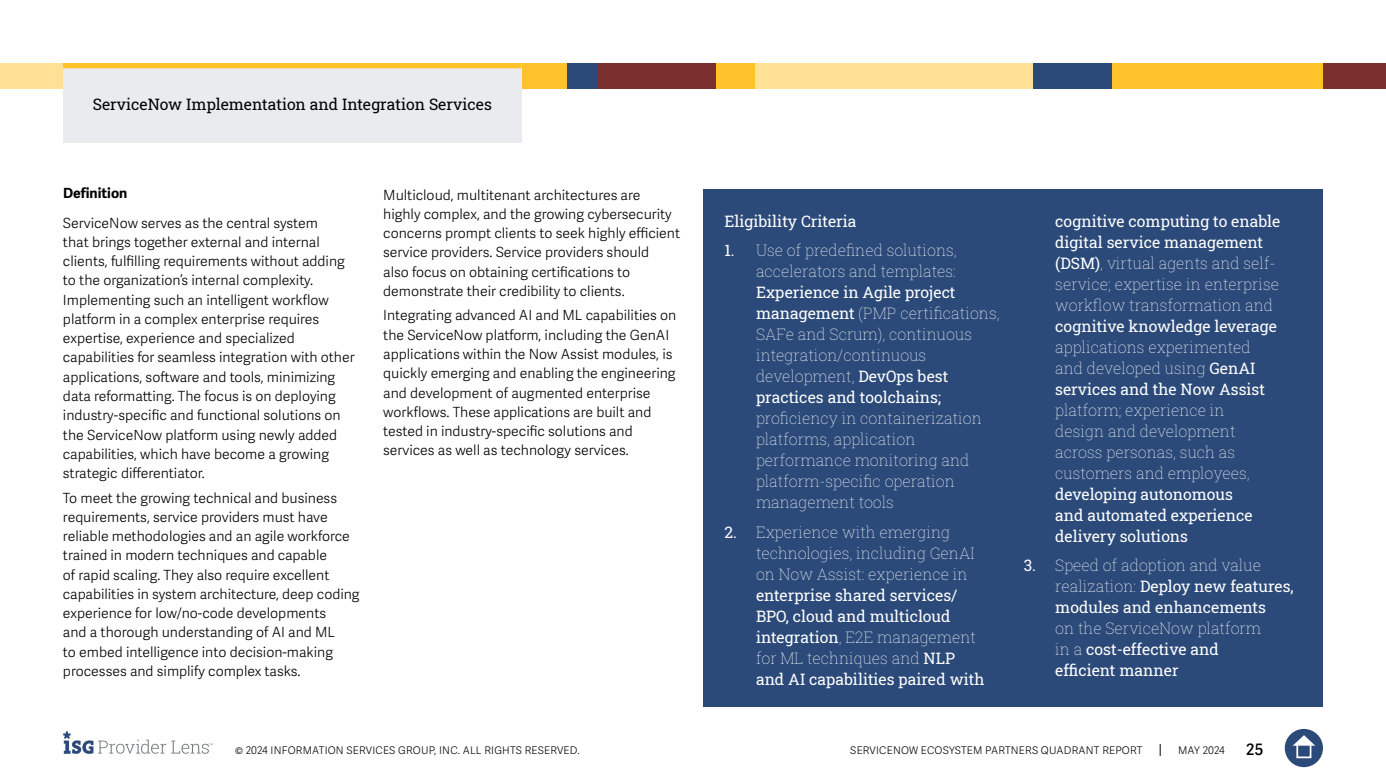
<style>
.page{position:relative;width:1386px;height:780px;background:#fff}
.page>*{position:absolute;margin:0;border:0;box-sizing:border-box;transform-origin:0 0}
.t1{font:15.75px/21px "Roboto Slab ISG P Thin";color:#fff}
.t2{font:15.75px/21px "Roboto Slab ISG P Regular";color:#fff}
.t3{font:15.75px "Roboto Slab ISG P Regular";color:#000}
.t4{font:600 15.75px "Adelle Sans";color:#000}
.t5{font:300 14px/19.2px "Adelle Sans";color:#000101}
.t6{font:700 14px "Adelle Sans";color:#000}
.t7{font:300 10.5px "Adelle Sans";letter-spacing:.02em;color:#000}
.s1{font-family:"Roboto Slab ISG P Regular"}
.s2{font-family:"Roboto Slab ISG P Thin"}
</style>
<div class="page">
<svg style="left:1160px;top:744px;width:1px;height:12px"></svg>
<div style="left:1285px;top:729px;width:38px;height:38px;background:#2b4a79;border-radius:50%"></div>
<svg style="left:1293px;top:735px;width:22px;height:10px"></svg>
<div style="left:1296px;top:743px;width:15px;height:15px;border:2px solid #fff"></div>
<svg style="left:63px;top:731px;width:150px;height:23px"></svg>
<div style="left:1047px;top:63px;width:276px;height:26px;background:#ffc22b"></div>
<div style="left:0;top:63px;width:158px;height:26px;background:#ffe095"></div>
<div style="left:158px;top:63px;width:409px;height:26px;background:#ffc22b"></div>
<div style="left:850px;top:63px;width:184px;height:26px;background:#ffe095"></div>
<div style="left:1323px;top:63px;width:63px;height:26px;background:#7a302e"></div>
<div style="left:1033px;top:63px;width:79px;height:26px;background:#2b4a79"></div>
<div style="left:754px;top:63px;width:98px;height:26px;background:#ffe095"></div>
<div style="left:598px;top:63px;width:157px;height:26px;background:#ffc22b"></div>
<div style="left:598px;top:63px;width:118px;height:26px;background:#7a302e"></div>
<div style="left:567px;top:63px;width:31px;height:26px;background:#2b4a79"></div>
<div style="left:704px;top:189px;width:619px;height:517px;background:#2b4a79"></div>
<div style="left:63px;top:64px;width:459px;height:79px;background:#e9ebee"></div>
<div style="left:63px;top:63px;width:459px;height:5px;background:#ffc22b"></div>
<p class="t3" style="left:93px;top:93px;width:401px">ServiceNow Implementation and Integration Services</p>
<p class="t6" style="left:63px;top:184px;width:66px">Definition</p>
<p class="t5" style="left:63px;top:213px;width:293px">ServiceNow serves as the central system<br>that brings together external and internal clients, fulfilling requirements without adding to the organization’s internal complexity.<br>Implementing such an intelligent workflow platform in a complex enterprise requires expertise, experience and specialized capabilities for seamless integration with other applications, software and tools, minimizing data reformatting. The focus is on deploying industry-specific and functional solutions on the ServiceNow platform using newly added capabilities, which have become a growing strategic differentiator.</p>
<p class="t5" style="left:63px;top:488px;width:298px">To meet the growing technical and business requirements, service providers must have reliable methodologies and an agile workforce trained in modern techniques and capable<br>of rapid scaling. They also require excellent capabilities in system architecture, deep coding experience for low/no-code developments<br>and a thorough understanding of AI and ML<br>to embed intelligence into decision-making processes and simplify complex tasks.</p>
<p class="t5" style="left:383px;top:185px;width:298px">Multicloud, multitenant architectures are highly complex, and the growing cybersecurity concerns prompt clients to seek highly efficient service providers. Service providers should<br>also focus on obtaining certifications to demonstrate their credibility to clients.</p>
<p class="t5" style="left:383px;top:306px;width:295px">Integrating advanced AI and ML capabilities on the ServiceNow platform, including the GenAI applications within the Now Assist modules, is quickly emerging and enabling the engineering and development of augmented enterprise workflows. These applications are built and tested in industry-specific solutions and services as well as technology services.</p>
<p class="t2" style="left:724px;top:210px;width:133px">Eligibility Criteria</p>
<p class="t1" style="left:724px;top:240px;width:234px;text-align:right"><span class="s1">1.</span> Use of predefined solutions, accelerators and templates:</p>
<p class="t2" style="left:756px;top:282px;width:201px">Experience in Agile project</p>
<p class="t1" style="left:756px;top:303px;width:245px"><span class="s1">management</span> (PMP certifications,<br>SAFe and Scrum), continuous integration/continuous development, <span class="s1">DevOps best</span></p>
<p class="t2" style="left:756px;top:387px;width:187px">practices and toolchains;</p>
<p class="t1" style="left:756px;top:408px;width:227px">proficiency in containerization platforms, application performance monitoring and platform-specific operation management tools</p>
<p class="t1" style="left:756px;top:521px;width:220px;text-indent:-32px"><span class="s1">2.</span> Experience with emerging technologies, including GenAI on Now Assist: experience in</p>
<p class="t2" style="left:756px;top:584px;width:203px">enterprise shared services/<br>BPO, cloud and multicloud</p>
<p class="t1" style="left:756px;top:626px;width:222px"><span class="s1">integration</span>, E2E management for ML techniques and <span class="s1">NLP</span></p>
<p class="t2" style="left:756px;top:668px;width:230px">and AI capabilities paired with</p>
<p class="t2" style="left:1055px;top:210px;width:226px">cognitive computing to enable digital service management</p>
<p class="t1" style="left:1055px;top:252px;width:226px"><span class="s1">(DSM)</span>, virtual agents and self&shy;service; expertise in enterprise workflow transformation and</p>
<p class="t2" style="left:1055px;top:315px;width:223px">cognitive knowledge leverage</p>
<p class="t1" style="left:1055px;top:336px;width:202px">applications experimented and developed using <span class="s1">GenAI</span></p>
<p class="t2" style="left:1055px;top:378px;width:211px">services and the Now Assist</p>
<p class="t1" style="left:1055px;top:399px;width:196px">platform; experience in design and development across personas, such as customers and employees,</p>
<p class="t2" style="left:1055px;top:483px;width:199px">developing autonomous and automated experience delivery solutions</p>
<p class="t1" style="left:1024px;top:554px;width:239px"><span class="s1">3.</span> Speed of adoption and value</p>
<p class="t2" style="left:1055px;top:575px;width:240px"><span class="s2">realization:</span> Deploy new features, modules and enhancements</p>
<p class="t1" style="left:1055px;top:617px;width:207px">on the ServiceNow platform</p>
<p class="t2" style="left:1055px;top:638px;width:165px"><span class="s2">in a</span> cost-effective and efficient manner</p>
<p class="t7" style="left:235px;top:744px;width:346px">© 2024 INFORMATION SERVICES GROUP, INC. ALL RIGHTS RESERVED.</p>
<p class="t7" style="left:850px;top:744px;width:294px">SERVICENOW ECOSYSTEM PARTNERS QUADRANT REPORT</p>
<p class="t7" style="left:1178px;top:744px;width:48px">MAY 2024</p>
<p class="t4" style="left:1246px;top:740px;width:19px">25</p>
</div>
